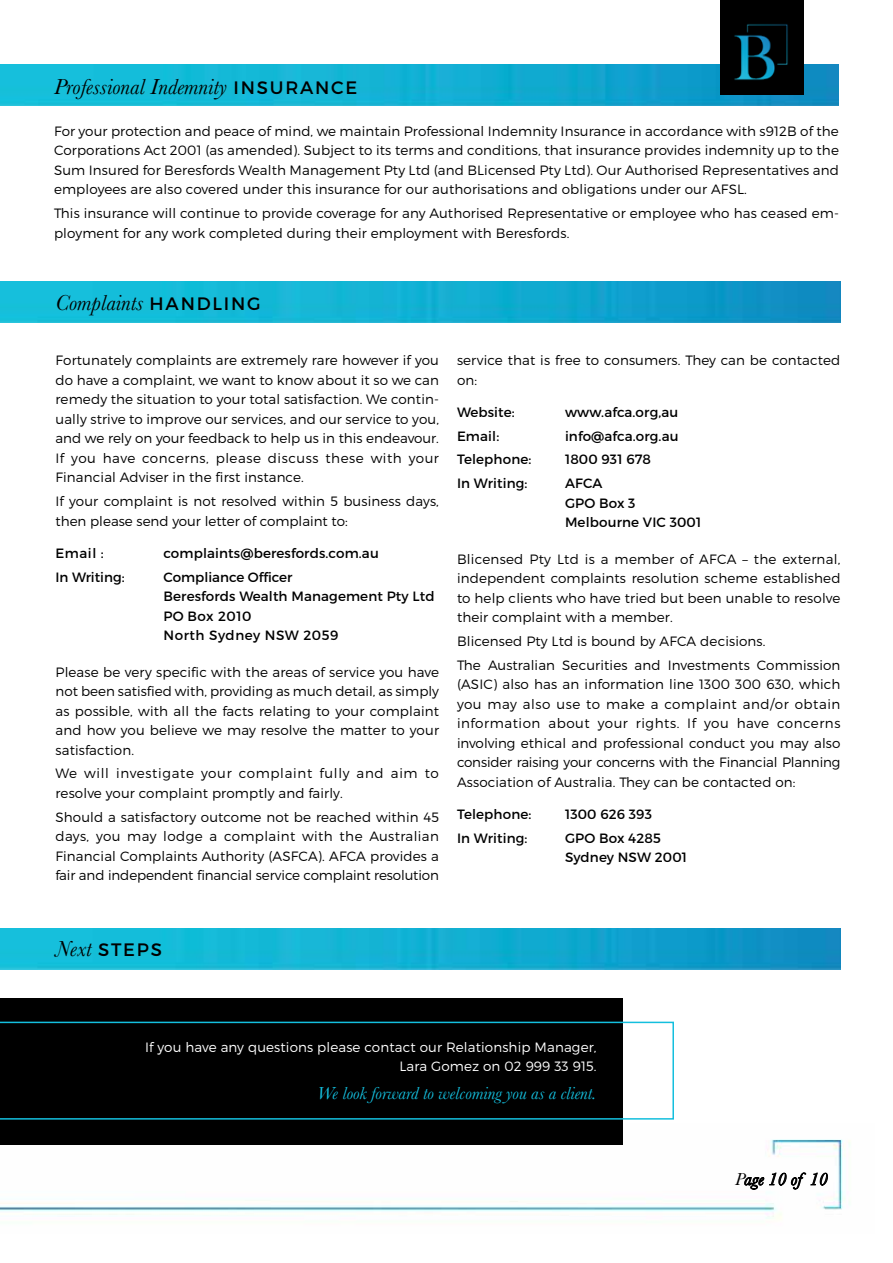
<style>
.page{position:relative;width:893px;height:1263px;background:#fff}
.page>*{position:absolute;margin:0;border:0;box-sizing:border-box;transform-origin:0 0}
.t1{font:italic 22.5px "Baskerville";color:#000}
.t2{font:italic 18px "Baskerville";color:#14bfde}
.t3{font:italic 18px "Baskerville";color:#000}
.t4{font:18px "Montserrat";letter-spacing:.1em;color:#000}
.t5{font:300 13.5px/19.5px "Montserrat";letter-spacing:.01em;color:#000;text-align:justify}
.t6{font:13.5px/19.5px "Montserrat";letter-spacing:.01em;color:#000}
.t7{font:300 13.5px/19.5px "Montserrat";letter-spacing:.01em;color:#fff;text-align:right}
.s1{font-family:"Montserrat";font-style:normal;font-size:18px}
.s2{font-family:"Baskerville";font-style:italic;font-size:22.5px}
</style>
<div class="page">
<img style="left:0;top:1139px;width:850px;height:81px">
<img style="left:0;top:64px;width:839px;height:42px">
<div style="left:720px;top:0;width:84px;height:94px;background:#000"></div>
<img style="left:734px;top:24px;width:54px;height:56px">
<img style="left:0;top:928px;width:840px;height:41px">
<img style="left:0;top:282px;width:840px;height:41px">
<div style="left:0;top:998px;width:623px;height:147px;background:#000"></div>
<svg style="left:0;top:1022px;width:674px;height:97px"></svg>
<h1 class="t1" style="left:54px;top:72px;width:305px">Professional Indemnity <span class="s1">INSURANCE</span></h1>
<p class="t5" style="left:54px;top:121px;width:786px">For your protection and peace of mind, we maintain Professional Indemnity Insurance in accordance with s912B of the Corporations Act 2001 (as amended). Subject to its terms and conditions, that insurance provides indemnity up to the Sum Insured for Beresfords Wealth Management Pty Ltd (and BLicensed Pty Ltd). Our Authorised Representatives and employees are also covered under this insurance for our authorisations and obligations under our AFSL.</p>
<p class="t5" style="left:54px;top:203px;width:786px">This insurance will continue to provide coverage for any Authorised Representative or employee who has ceased em&shy;ployment for any work completed during their employment with Beresfords.</p>
<h1 class="t1" style="left:56px;top:288px;width:207px">Complaints <span class="s1">HANDLING</span></h1>
<p class="t5" style="left:56px;top:351px;width:385px">Fortunately complaints are extremely rare however if you do have a complaint, we want to know about it so we can remedy the situation to your total satisfaction. We contin&shy;ually strive to improve our services, and our service to you, and we rely on your feedback to help us in this endeavour.<br>If you have concerns, please discuss these with your Financial Adviser in the first instance.</p>
<p class="t5" style="left:56px;top:491px;width:385px">If your complaint is not resolved within 5 business days, then please send your letter of complaint to:</p>
<p class="t6" style="left:56px;top:543px;width:50px">Email :</p>
<p class="t6" style="left:164px;top:543px;width:217px">complaints@beresfords.com.au</p>
<p class="t6" style="left:56px;top:567px;width:71px">In Writing:</p>
<p class="t6" style="left:164px;top:567px;width:273px">Compliance Officer<br>Beresfords Wealth Management Pty Ltd<br>PO Box 2010<br>North Sydney NSW 2059</p>
<p class="t5" style="left:56px;top:662px;width:385px">Please be very specific with the areas of service you have not been satisfied with, providing as much detail, as simply as possible, with all the facts relating to your complaint and how you believe we may resolve the matter to your satisfaction.</p>
<p class="t5" style="left:56px;top:763px;width:385px">We will investigate your complaint fully and aim to resolve your complaint promptly and fairly.</p>
<p class="t5" style="left:56px;top:807px;width:385px">Should a satisfactory outcome not be reached within 45 days, you may lodge a complaint with the Australian Financial Complaints Authority (ASFCA). AFCA provides a fair and independent financial service complaint resolution</p>
<p class="t5" style="left:457px;top:350px;width:385px">service that is free to consumers. They can be contacted on:</p>
<p class="t6" style="left:457px;top:402px;width:59px">Website:</p>
<p class="t6" style="left:565px;top:402px;width:115px">www.afca.org,au</p>
<p class="t6" style="left:457px;top:426px;width:44px">Email:</p>
<p class="t6" style="left:565px;top:426px;width:115px">info@afca.org.au</p>
<p class="t6" style="left:457px;top:450px;width:76px">Telephone:</p>
<p class="t6" style="left:565px;top:450px;width:88px">1800 931 678</p>
<p class="t6" style="left:457px;top:474px;width:72px">In Writing:</p>
<p class="t6" style="left:565px;top:474px;width:138px">AFCA<br>GPO Box 3<br>Melbourne VIC 3001</p>
<p class="t5" style="left:457px;top:549px;width:385px">Blicensed Pty Ltd is a member of AFCA – the external, independent complaints resolution scheme established to help clients who have tried but been unable to resolve their complaint with a member.</p>
<p class="t5" style="left:457px;top:629px;width:385px;line-height:23.7px">Blicensed Pty Ltd is bound by AFCA decisions.<br>The Australian Securities and Investments Commission</p>
<p class="t5" style="left:457px;top:674px;width:385px">(ASIC) also has an information line 1300 300 630, which you may also use to make a complaint and/or obtain information about your rights. If you have concerns involving ethical and professional conduct you may also consider raising your concerns with the Financial Planning Association of Australia. They can be contacted on:</p>
<p class="t6" style="left:457px;top:804px;width:76px">Telephone:</p>
<p class="t6" style="left:565px;top:804px;width:89px">1300 626 393</p>
<p class="t6" style="left:457px;top:828px;width:72px">In Writing:</p>
<p class="t6" style="left:565px;top:828px;width:124px">GPO Box 4285<br>Sydney NSW 2001</p>
<h2 class="t4" style="left:56px;top:938px;width:108px"><span class="s2">Next</span> STEPS</h2>
<p class="t7" style="left:145px;top:1037px;width:453px">If you have any questions please contact our Relationship Manager,<br>Lara Gomez on 02 999 33 915.</p>
<h2 class="t2" style="left:317px;top:1081px;width:281px">We look forward to welcoming you as a client.</h2>
<h2 class="t3" style="left:735px;top:1167px;width:94px">Page 10 of 10</h2>
</div>
